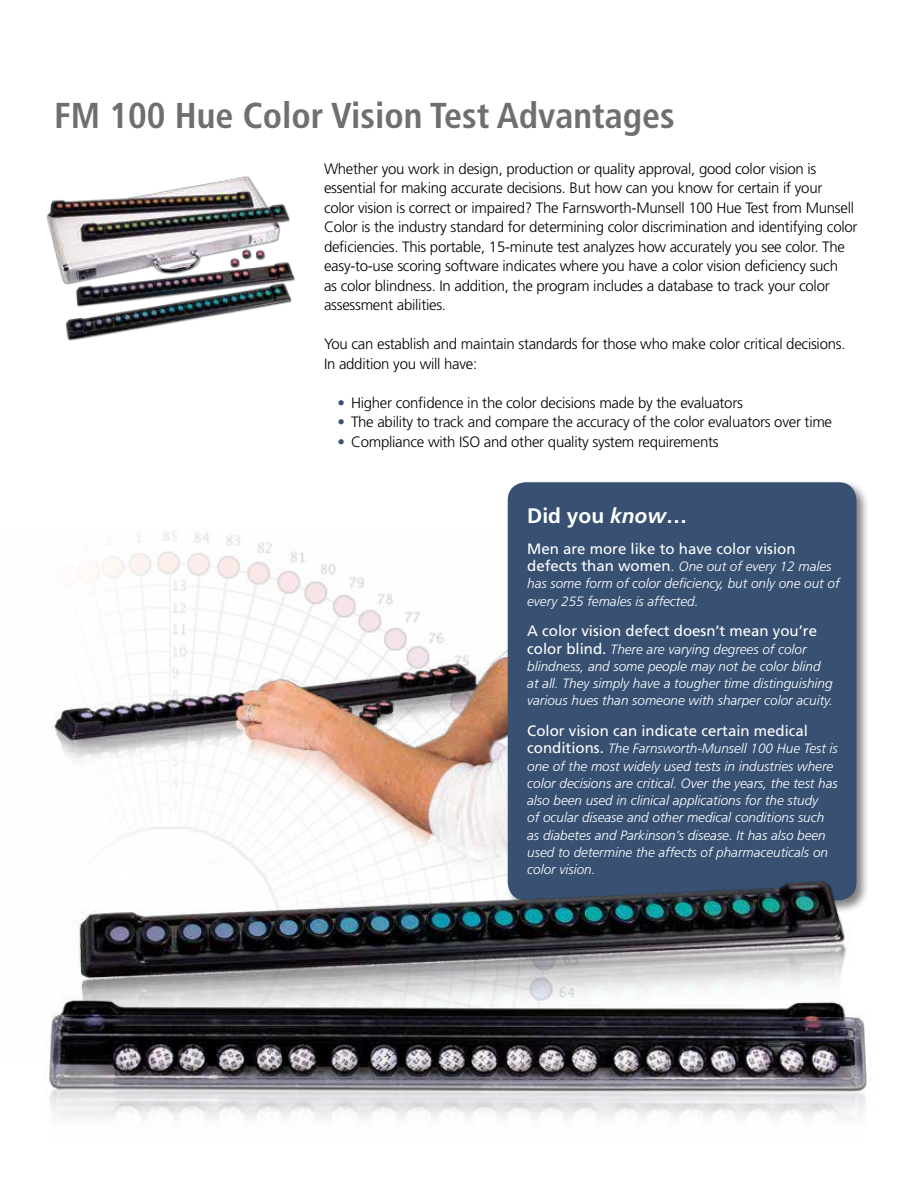
<style>
.page{position:relative;width:918px;height:1188px;background:#fff}
.page>*{position:absolute;margin:0;border:0;box-sizing:border-box;transform-origin:0 0}
.t1{font:700 condensed 36px "Frutiger";color:#6d6f71}
.t2{font:700 21px "Frutiger";color:#fff}
.t3{font:300 15px/19.5px "Frutiger";letter-spacing:-.02em;color:#000}
.t4{font:15px "Frutiger";color:#fff}
.t5{font:italic 300 13.5px/17.2px "Frutiger";color:#fff}
.s1{font-style:italic}
.s2{font-weight:400;font-style:normal;font-size:15px}
.s3{font-style:normal;font-size:15px}
</style>
<div class="page">
<img style="left:82px;top:531px;width:362px;height:113px">
<img style="left:46px;top:176px;width:249px;height:165px">
<img style="left:53px;top:644px;width:452px;height:170px">
<div style="left:505px;top:479px;width:371px;height:441px;background:#000;opacity:.5"></div>
<div style="left:508px;top:482px;width:348px;height:418px;background:#385173;border-radius:18px"></div>
<img style="left:78px;top:814px;width:784px;height:163px">
<img style="left:43px;top:977px;width:824px;height:142px">
<h1 class="t1" style="left:54px;top:94px;width:622px">FM 100 Hue Color Vision Test Advantages</h1>
<p class="t3" style="left:324px;top:159px;width:535px">Whether you work in design, production or quality approval, good color vision is essential for making accurate decisions. But how can you know for certain if your<br>color vision is correct or impaired? The Farnsworth-Munsell 100 Hue Test from Munsell Color is the industry standard for determining color discrimination and identifying color deficiencies. This portable, 15-minute test analyzes how accurately you see color. The easy-to-use scoring software indicates where you have a color vision deficiency such<br>as color blindness. In addition, the program includes a database to track your color assessment abilities.</p>
<p class="t3" style="left:324px;top:334px;width:523px">You can establish and maintain standards for those who make color critical decisions.<br>In addition you will have:</p>
<p class="t3" style="left:351px;top:393px;width:483px">Higher confidence in the color decisions made by the evaluators<br>The ability to track and compare the accuracy of the color evaluators over time<br>Compliance with ISO and other quality system requirements</p>
<h2 class="t2" style="left:527px;top:503px;width:161px">Did you <span class="s1">know</span>…</h2>
<p class="t4" style="left:527px;top:540px;width:270px">Men are more like to have color vision</p>
<p class="t5" style="left:527px;top:558px;width:314px"><span class="s2">defects than women</span><span class="s3">.</span> One out of every 12 males has some form of color deficiency, but only one out of every 255 females is affected.</p>
<p class="t4" style="left:527px;top:622px;width:291px">A color vision defect doesn’t mean you’re</p>
<p class="t5" style="left:527px;top:640px;width:307px"><span class="s2">color blind.</span> There are varying degrees of color blindness, and some people may not be color blind at all. They simply have a tougher time distinguishing various hues than someone with sharper color acuity.</p>
<p class="t4" style="left:527px;top:722px;width:282px">Color vision can indicate certain medical</p>
<p class="t5" style="left:527px;top:740px;width:312px"><span class="s2">conditions.</span> The Farnsworth-Munsell 100 Hue Test is one of the most widely used tests in industries where color decisions are critical. Over the years, the test has also been used in clinical applications for the study<br>of ocular disease and other medical conditions such as diabetes and Parkinson’s disease. It has also been used to determine the affects of pharmaceuticals on color vision.</p>
</div>
